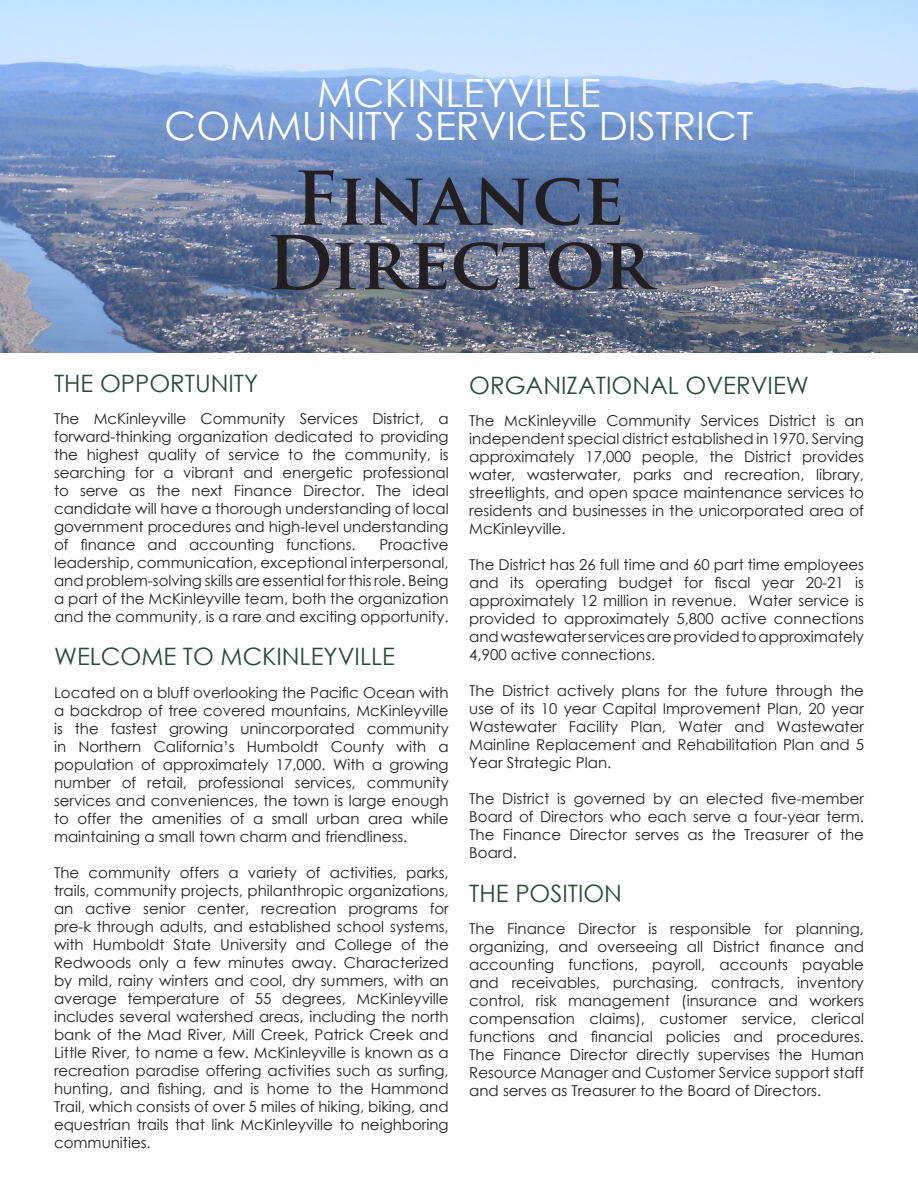
<style>
.page{position:relative;width:918px;height:1188px;background:#fff}
.page>*{position:absolute;margin:0;border:0;box-sizing:border-box;transform-origin:0 0}
.t1{font:700 72px "Trajan Pro";color:#231f20}
.t2{font:39px "Century Gothic";color:#fff}
.t3{font:24px "Century Gothic";color:#284a36}
.t4{font:15px/18px "Century Gothic";color:#231f20;text-align:justify}
</style>
<div class="page">
<img style="left:0;top:0;width:918px;height:352px">
<p class="t2" style="left:317px;top:66px;width:285px">MCKINLEYVILLE</p>
<p class="t2" style="left:165px;top:99px;width:590px">COMMUNITY SERVICES DISTRICT</p>
<p class="t1" style="left:294px;top:154px;width:332px">Finance</p>
<p class="t1" style="left:266px;top:218px;width:388px">Director</p>
<p class="t3" style="left:54px;top:366px;width:206px">THE OPPORTUNITY</p>
<p class="t4" style="left:54px;top:409px;width:396px">The McKinleyville Community Services District, a forward-thinking organization dedicated to providing the highest quality of service to the community, is searching for a vibrant and energetic professional to serve as the next Finance Director. The ideal candidate will have a thorough understanding of local government procedures and high-level understanding of finance and accounting functions.</p>
<p class="t4" style="left:54px;top:535px;width:396px;text-indent:325px">Proactive leadership, communication, exceptional interpersonal, and problem-solving skills are essential for this role. Being a part of the McKinleyville team, both the organization and the community, is a rare and exciting opportunity.</p>
<p class="t3" style="left:54px;top:640px;width:343px">WELCOME TO MCKINLEYVILLE</p>
<p class="t4" style="left:54px;top:683px;width:396px">Located on a bluff overlooking the Pacific Ocean with a backdrop of tree covered mountains, McKinleyville is the fastest growing unincorporated community in Northern California’s Humboldt County with a population of approximately 17,000. With a growing number of retail, professional services, community services and conveniences, the town is large enough to offer the amenities of a small urban area while maintaining a small town charm and friendliness.</p>
<p class="t4" style="left:54px;top:863px;width:396px">The community offers a variety of activities, parks, trails, community projects, philanthropic organizations, an active senior center, recreation programs for pre-k through adults, and established school systems, with Humboldt State University and College of the Redwoods only a few minutes away. Characterized by mild, rainy winters and cool, dry summers, with an average temperature of 55 degrees, McKinleyville includes several watershed areas, including the north bank of the Mad River, Mill Creek, Patrick Creek and Little River, to name a few. McKinleyville is known as a recreation paradise offering activities such as surfing, hunting, and fishing, and is home to the Hammond Trail, which consists of over 5 miles of hiking, biking, and equestrian trails that link McKinleyville to neighboring communities.</p>
<p class="t3" style="left:469px;top:368px;width:341px">ORGANIZATIONAL OVERVIEW</p>
<p class="t4" style="left:469px;top:412px;width:396px">The McKinleyville Community Services District is an independent special district established in 1970. Serving approximately 17,000 people, the District provides water, wasterwater, parks and recreation, library, streetlights, and open space maintenance services to residents and businesses in the unicorporated area of McKinleyville.</p>
<p class="t4" style="left:469px;top:556px;width:396px">The District has 26 full time and 60 part time employees and its operating budget for fiscal year 20-21 is approximately 12 million in revenue. Water service is provided to approximately 5,800 active connections and wastewater services are provided to approximately 4,900 active connections.</p>
<p class="t4" style="left:469px;top:682px;width:396px">The District actively plans for the future through the use of its 10 year Capital Improvement Plan, 20 year Wastewater Facility Plan, Water and Wastewater Mainline Replacement and Rehabilitation Plan and 5<br>Year Strategic Plan.</p>
<p class="t4" style="left:469px;top:790px;width:396px">The District is governed by an elected five-member Board of Directors who each serve a four-year term.<br>The Finance Director serves as the Treasurer of the Board.</p>
<p class="t3" style="left:469px;top:876px;width:154px">THE POSITION</p>
<p class="t4" style="left:469px;top:919px;width:396px">The Finance Director is responsible for planning, organizing, and overseeing all District finance and accounting functions, payroll, accounts payable and receivables, purchasing, contracts, inventory control, risk management (insurance and workers compensation claims), customer service, clerical functions and financial policies and procedures.<br>The Finance Director directly supervises the Human Resource Manager and Customer Service support staff and serves as Treasurer to the Board of Directors.</p>
</div>
